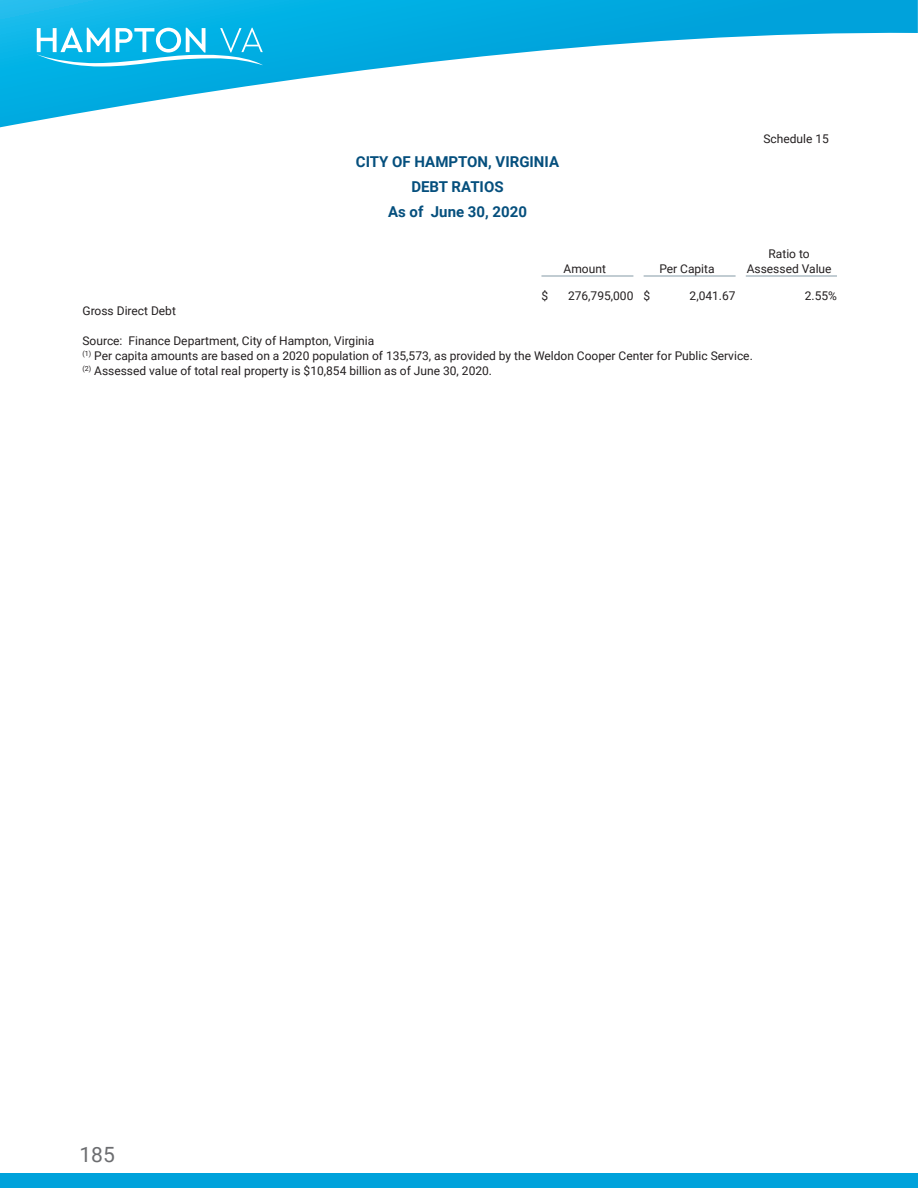
<style>
.page{position:relative;width:918px;height:1188px;background:#fff}
.page>*{position:absolute;margin:0;border:0;box-sizing:border-box;transform-origin:0 0}
.t1{font:21px "Roboto";color:#6c6d70}
.t2{font:700 15px "Roboto";color:#054f7d}
.Table_Text{font:12px "Roboto";color:#231f20}
.Table_Numbers_Right{font:12px "Roboto";color:#231f20}
.Table_Numbers_Center{font:12px/15px "Roboto";color:#231f20;text-align:center}
</style>
<div class="page">
<svg style="left:0;top:0;width:918px;height:128px"></svg>
<svg style="left:37px;top:28px;width:226px;height:39px"></svg>
<div style="left:0;top:1173px;width:918px;height:15px;background:#00a2db"></div>
<hr style="left:541px;top:276px;width:92px;height:1px;background:#859ba6">
<hr style="left:644px;top:276px;width:92px;height:1px;background:#859ba6">
<hr style="left:746px;top:276px;width:91px;height:1px;background:#859ba6">
<p class="t2" style="left:356px;top:151px;width:205px">CITY OF HAMPTON, VIRGINIA</p>
<p class="t2" style="left:411px;top:176px;width:94px">DEBT RATIOS</p>
<p class="t2" style="left:388px;top:201px;width:140px">As of June 30, 2020</p>
<p class="Table_Numbers_Center" style="left:564px;top:261px;width:44px">Amount</p>
<p class="Table_Numbers_Center" style="left:659px;top:261px;width:57px">Per Capita</p>
<p class="Table_Numbers_Right" style="left:763px;top:130px;width:67px">Schedule 15</p>
<p class="Table_Numbers_Center" style="left:747px;top:246px;width:86px">Ratio to<br>Assessed Value</p>
<p class="Table_Numbers_Right" style="left:541px;top:287px;width:8px">$</p>
<p class="Table_Numbers_Right" style="left:568px;top:287px;width:67px">276,795,000</p>
<p class="Table_Numbers_Right" style="left:644px;top:287px;width:8px">$</p>
<p class="Table_Numbers_Right" style="left:690px;top:287px;width:47px">2,041.67</p>
<p class="Table_Numbers_Right" style="left:805px;top:287px;width:34px">2.55%</p>
<p class="Table_Text" style="left:82px;top:302px;width:95px">Gross Direct Debt</p>
<p class="Table_Text" style="left:82px;top:332px;width:293px">Source: Finance Department, City of Hampton, Virginia</p>
<p class="Table_Text" style="left:82px;top:347px;width:672px"><sup>(1)</sup> Per capita amounts are based on a 2020 population of 135,573, as provided by the Weldon Cooper Center for Public Service.</p>
<p class="Table_Text" style="left:82px;top:362px;width:411px"><sup>(2)</sup> Assessed value of total real property is $10,854 billion as of June 30, 2020.</p>
<h1 class="t1" style="left:80px;top:1139px;width:37px">185</h1>
</div>
